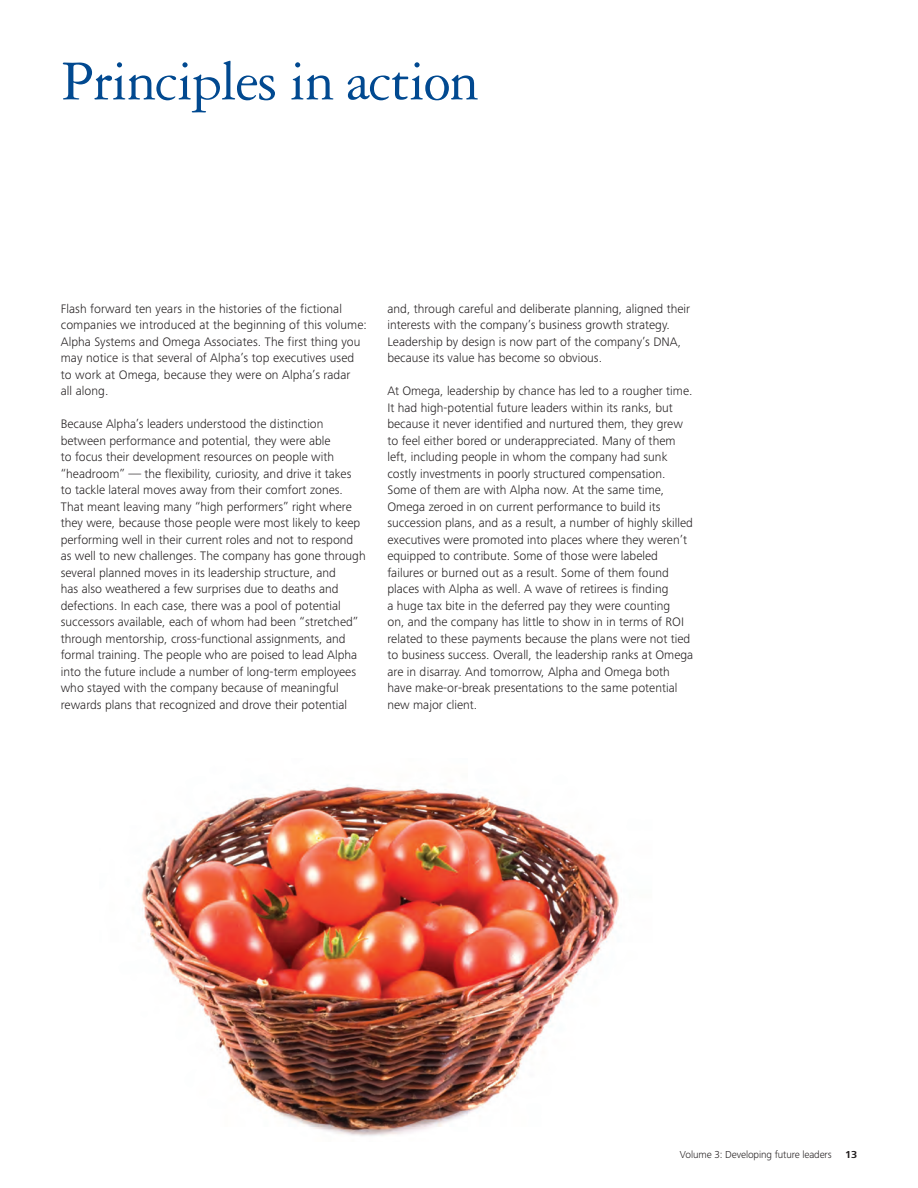
<style>
.page{position:relative;width:918px;height:1188px;background:#fff}
.page>*{position:absolute;margin:0;border:0;box-sizing:border-box;transform-origin:0 0}
.DGES_-_report_title{font:60px "Garamond 3 LT Std";letter-spacing:-.025em;color:#014990}
.Deloitte_body{font:300 12.75px/16.5px "Frutiger Next Pro";color:#231f20}
.t1{font:300 10.5px "Frutiger Next Pro";letter-spacing:-.01em;color:#231f20}
.t2{font:700 10.5px "Frutiger Next Pro";color:#231f20}
</style>
<div class="page">
<img style="left:141px;top:785px;width:478px;height:351px">
<p class="DGES_-_report_title" style="left:61px;top:49px;width:420px">Principles in action</p>
<p class="Deloitte_body" style="left:61px;top:300px;width:308px">Flash forward ten years in the histories of the fictional companies we introduced at the beginning of this volume:<br>Alpha Systems and Omega Associates. The first thing you may notice is that several of Alpha’s top executives used to work at Omega, because they were on Alpha’s radar<br>all along.</p>
<p class="Deloitte_body" style="left:61px;top:416px;width:307px">Because Alpha’s leaders understood the distinction between performance and potential, they were able<br>to focus their development resources on people with “headroom” — the flexibility, curiosity, and drive it takes<br>to tackle lateral moves away from their comfort zones.<br>That meant leaving many “high performers” right where they were, because those people were most likely to keep performing well in their current roles and not to respond as well to new challenges. The company has gone through several planned moves in its leadership structure, and<br>has also weathered a few surprises due to deaths and defections. In each case, there was a pool of potential successors available, each of whom had been “stretched” through mentorship, cross-functional assignments, and formal training. The people who are poised to lead Alpha into the future include a number of long-term employees who stayed with the company because of meaningful rewards plans that recognized and drove their potential</p>
<p class="Deloitte_body" style="left:387px;top:300px;width:304px">and, through careful and deliberate planning, aligned their interests with the company’s business growth strategy.<br>Leadership by design is now part of the company’s DNA, because its value has become so obvious.</p>
<p class="Deloitte_body" style="left:387px;top:383px;width:307px">At Omega, leadership by chance has led to a rougher time.<br>It had high-potential future leaders within its ranks, but because it never identified and nurtured them, they grew to feel either bored or underappreciated. Many of them left, including people in whom the company had sunk costly investments in poorly structured compensation.<br>Some of them are with Alpha now. At the same time, Omega zeroed in on current performance to build its succession plans, and as a result, a number of highly skilled executives were promoted into places where they weren’t equipped to contribute. Some of those were labeled failures or burned out as a result. Some of them found places with Alpha as well. A wave of retirees is finding<br>a huge tax bite in the deferred pay they were counting<br>on, and the company has little to show in in terms of ROI related to these payments because the plans were not tied to business success. Overall, the leadership ranks at Omega are in disarray. And tomorrow, Alpha and Omega both have make-or-break presentations to the same potential new major client.</p>
<p class="t1" style="left:680px;top:1148px;width:153px">Volume 3: Developing future leaders</p>
<p class="t2" style="left:845px;top:1148px;width:14px">13</p>
</div>
